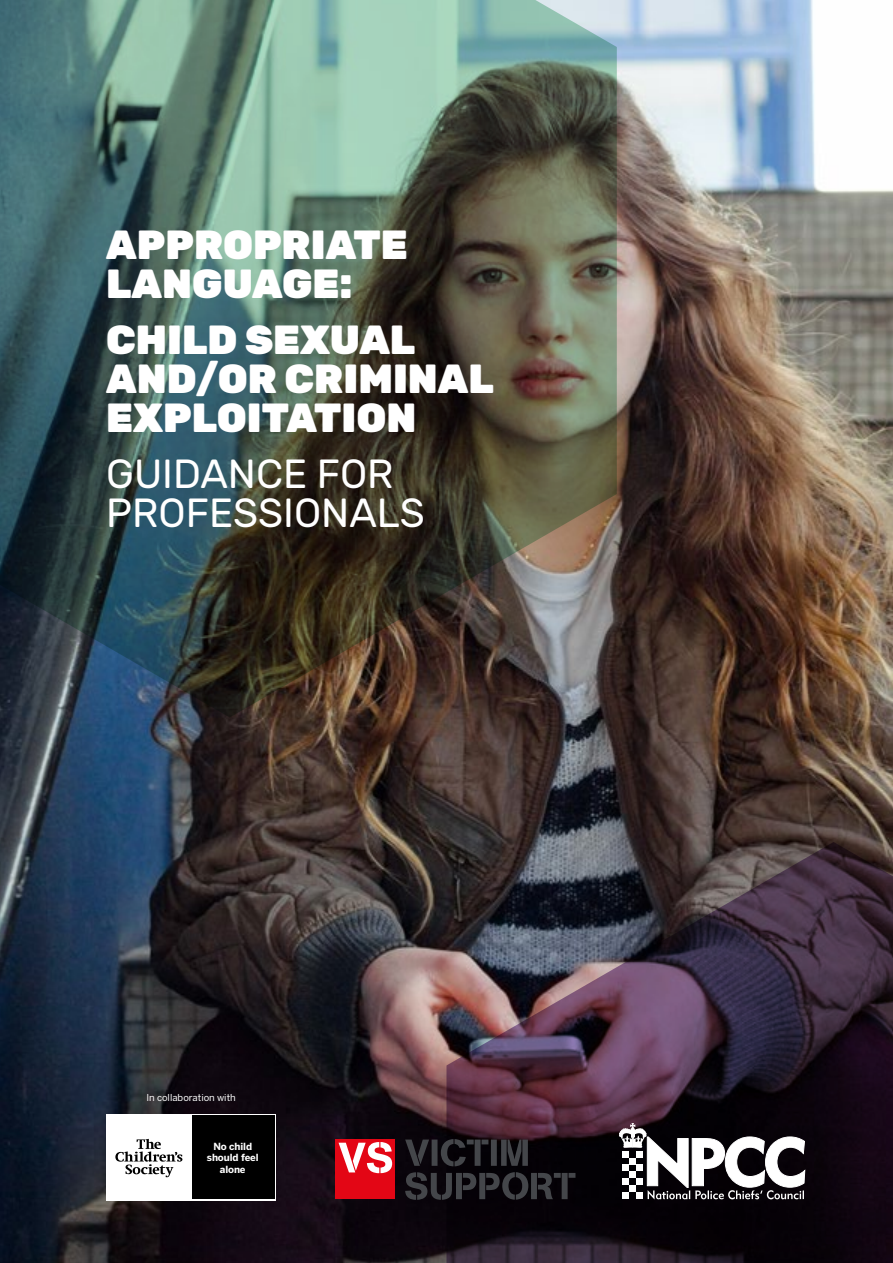
<style>
.page{position:relative;width:893px;height:1263px;background:#fff}
.page>*{position:absolute;margin:0;border:0;box-sizing:border-box;transform-origin:0 0}
.t1{font:900 40.5px/39px "Rubik";color:#fff}
.t2{font:40.5px/39px "Rubik";color:#fff}
.t3{font:700 9.75px/11.7px "Benton Sans";letter-spacing:-.01em;color:#fff;text-align:center}
.t4{font:9.45px "Benton Sans";color:#fff}
</style>
<div class="page">
<img style="left:0;top:0;width:893px;height:1263px">
<img style="left:0;top:0;width:617px;height:717px">
<svg style="left:446px;top:842px;width:447px;height:421px"></svg>
<svg style="left:619px;top:1123px;width:186px;height:76px"></svg>
<div style="left:106px;top:1114px;width:170px;height:86px;background:linear-gradient(to bottom,#000,#000)"></div>
<div style="left:191px;top:1115px;width:83px;height:84px;background:#000"></div>
<div style="left:108px;top:1115px;width:83px;height:84px;background:#fff"></div>
<svg style="left:115px;top:1139px;width:67px;height:38px"></svg>
<div style="left:335px;top:1140px;width:60px;height:59px;background:#e30615"></div>
<svg style="left:339px;top:1142px;width:53px;height:31px"></svg>
<svg style="left:405px;top:1139px;width:123px;height:27px"></svg>
<svg style="left:405px;top:1172px;width:170px;height:28px"></svg>
<p class="t1" style="left:106px;top:227px;width:303px">APPROPRIATE<br>LANGUAGE:</p>
<p class="t1" style="left:106px;top:322px;width:389px">CHILD SEXUAL<br>AND/OR CRIMINAL<br>EXPLOITATION</p>
<p class="t2" style="left:106px;top:456px;width:320px">GUIDANCE FOR<br>PROFESSIONALS</p>
<p class="t4" style="left:146px;top:1092px;width:91px">In collaboration with</p>
<p class="t3" style="left:207px;top:1140px;width:53px">No child should feel alone</p>
</div>
